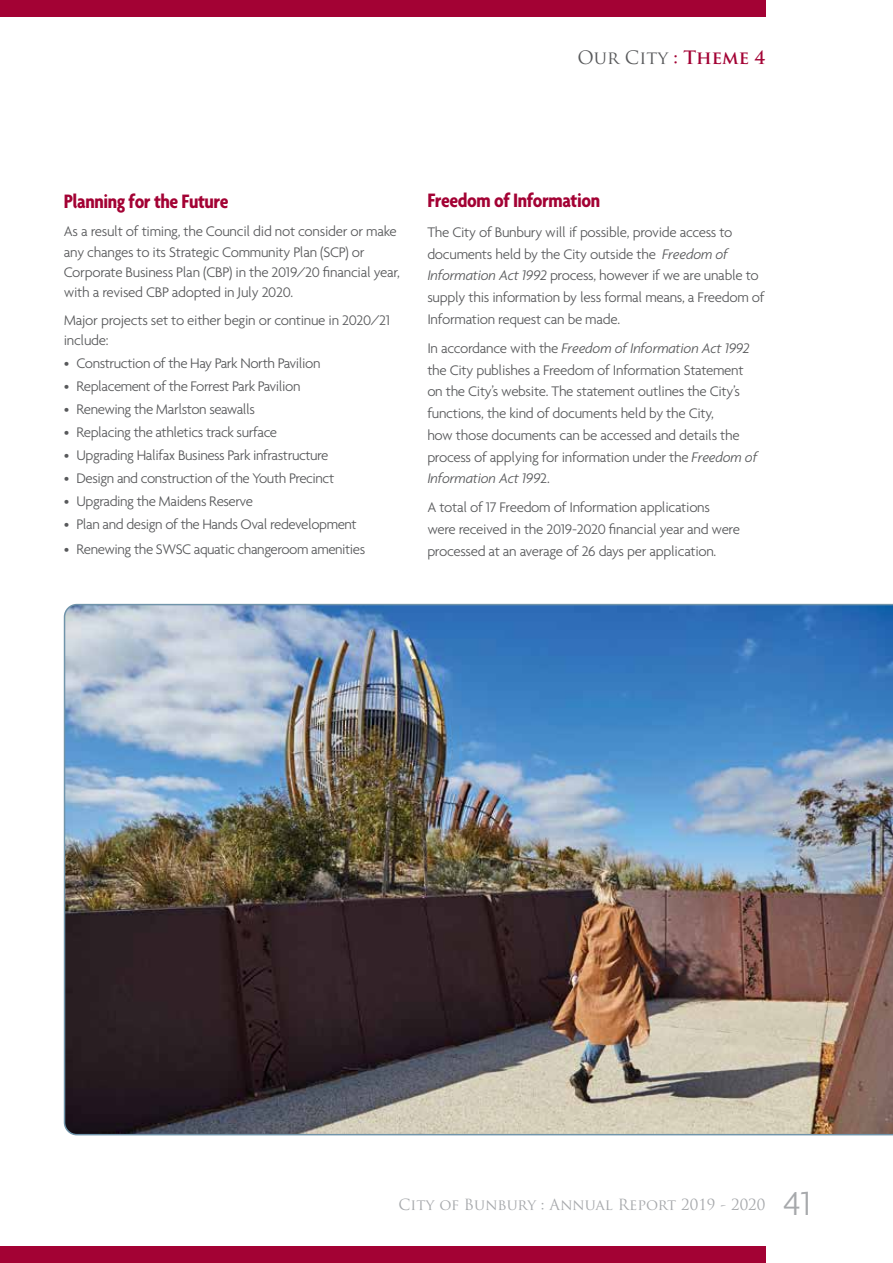
<style>
.page{position:relative;width:893px;height:1263px;background:#fff}
.page>*{position:absolute;margin:0;border:0;box-sizing:border-box;transform-origin:0 0}
.t1{font:300 36px "Agenda";color:#a7a9ac}
.t2{font:700 condensed 21px "Agenda";letter-spacing:-.02em;color:#a30234}
.t3{font:18px "Trajan Pro";color:#58595b}
.t4{font:300 15px/21.8px "Agenda";letter-spacing:-.02em;color:#58595b}
.t5{font:15px "Trajan Pro";color:#a7a9ac}
.s1{font-weight:700;color:#a30234}
.s2{font-style:italic}
</style>
<div class="page">
<img style="left:63px;top:603px;width:830px;height:533px">
<div style="left:0;top:1246px;width:765px;height:17px;background:#a30234"></div>
<div style="left:0;top:0;width:765px;height:17px;background:#a30234"></div>
<p class="t3" style="left:577px;top:46px;width:190px">Our City <span class="s1">: Theme 4</span></p>
<h2 class="t2" style="left:64px;top:189px;width:166px">Planning for the Future</h2>
<p class="t4" style="left:64px;top:221px;width:337px;line-height:20.2px">As a result of timing, the Council did not consider or make any changes to its Strategic Community Plan (SCP) or Corporate Business Plan (CBP) in the 2019/20 financial year, with a revised CBP adopted in July 2020.</p>
<p class="t4" style="left:64px;top:309px;width:328px;line-height:20.2px">Major projects set to either begin or continue in 2020/21 include:</p>
<p class="t4" style="left:64px;top:352px;width:258px">• Construction of the Hay Park North Pavilion</p>
<p class="t4" style="left:64px;top:375px;width:238px">• Replacement of the Forrest Park Pavilion</p>
<p class="t4" style="left:64px;top:398px;width:193px">• Renewing the Marlston seawalls</p>
<p class="t4" style="left:64px;top:421px;width:215px">• Replacing the athletics track surface</p>
<p class="t4" style="left:64px;top:444px;width:266px">• Upgrading Halifax Business Park infrastructure</p>
<p class="t4" style="left:64px;top:467px;width:272px">• Design and construction of the Youth Precinct</p>
<p class="t4" style="left:64px;top:490px;width:191px">• Upgrading the Maidens Reserve</p>
<p class="t4" style="left:64px;top:513px;width:294px">• Plan and design of the Hands Oval redevelopment</p>
<p class="t4" style="left:64px;top:538px;width:303px">• Renewing the SWSC aquatic changeroom amenities</p>
<h2 class="t2" style="left:427px;top:188px;width:174px">Freedom of Information</h2>
<p class="t4" style="left:427px;top:221px;width:339px">The City of Bunbury will if possible, provide access to documents held by the City outside the <span class="s2">Freedom of Information Act 1992</span> process, however if we are unable to supply this information by less formal means, a Freedom of Information request can be made.</p>
<p class="t4" style="left:427px;top:337px;width:331px">In accordance with the <span class="s2">Freedom of Information Act 1992 </span>the City publishes a Freedom of Information Statement on the City’s website. The statement outlines the City’s functions, the kind of documents held by the City,<br>how those documents can be accessed and details the process of applying for information under the <span class="s2">Freedom of Information Act 199</span>2.</p>
<p class="t4" style="left:427px;top:496px;width:314px">A total of 17 Freedom of Information applications were received in the 2019-2020 financial year and were processed at an average of 26 days per application.</p>
<p class="t5" style="left:398px;top:1195px;width:368px">City of Bunbury : Annual Report 2019 - 2020</p>
<h1 class="t1" style="left:783px;top:1182px;width:29px">41</h1>
</div>
